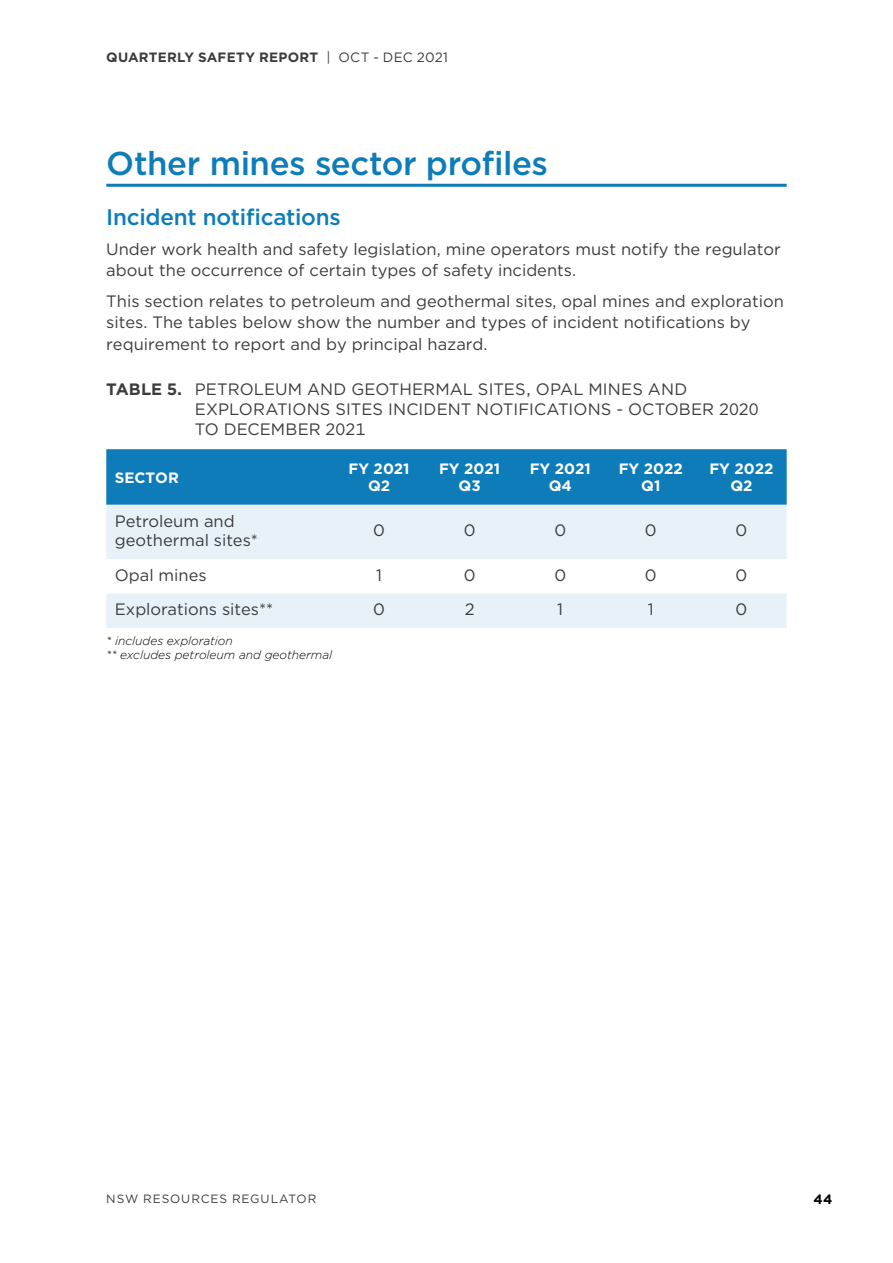
<style>
.page{position:relative;width:893px;height:1263px;background:#fff}
.page>*{position:absolute;margin:0;border:0;box-sizing:border-box;transform-origin:0 0}
.H2{font:500 33px "Gotham";letter-spacing:-.015em;color:#0d7cb9}
.H3{font:500 22.5px "Gotham";letter-spacing:-.01em;color:#0d7cb9}
.body{font:16.5px/21.6px "Gotham";color:#3c3c3b}
.Tables_-_ordered_lis{font:16.5px/19.8px "Gotham";letter-spacing:.005em;color:#3c3c3b}
.table_body{font:16.5px/19.8px "Gotham";color:#3c3c3b}
.Tables_-_ordered_lis-2{font:700 16.5px "Gotham";color:#3c3c3b}
.table_H1{font:700 15px/16.5px "Gotham";color:#fff;text-align:center}
.t1{font:700 13.5px "Gotham";letter-spacing:.015em;color:#3c3c3b}
.t2{font:700 13.5px "Gotham";color:#000}
.t3{font:italic 300 12px "Gotham";color:#000}
.t4{font:12px "Gotham";letter-spacing:.075em;color:#3c3c3b}
.s1{font-weight:400}
.s2{font-weight:700}
</style>
<div class="page">
<hr style="left:106px;top:184px;width:681px;height:3px;background:#0d7cb9">
<div style="left:106px;top:449px;width:681px;height:56px;background:#0d7cb9"></div>
<div style="left:106px;top:505px;width:681px;height:123px;background:#e7f2f8"></div>
<svg style="left:106px;top:559px;width:681px;height:34px"></svg>
<p class="t1" style="left:106px;top:48px;width:343px">QUARTERLY SAFETY REPORT <span class="s1">| OCT - DEC 2021</span></p>
<p class="H2" style="left:106px;top:142px;width:443px">Other mines sector profiles</p>
<p class="H3" style="left:106px;top:202px;width:236px">Incident notifications</p>
<p class="body" style="left:106px;top:238px;width:676px">Under work health and safety legislation, mine operators must notify the regulator about the occurrence of certain types of safety incidents.</p>
<p class="body" style="left:106px;top:290px;width:679px">This section relates to petroleum and geothermal sites, opal mines and exploration sites. The tables below show the number and types of incident notifications by requirement to report and by principal hazard.</p>
<p class="Tables_-_ordered_lis-2" style="left:106px;top:378px;width:22px">Table</p>
<p class="Tables_-_ordered_lis" style="left:195px;top:379px;width:565px;text-indent:-28px"><span class="s2">5.</span> PETROLEUM AND GEOTHERMAL SITES, OPAL MINES AND<br>EXPLORATIONS SITES INCIDENT NOTIFICATIONS - OCTOBER 2020<br>TO DECEMBER 2021</p>
<p class="table_H1" style="left:115px;top:469px;width:66px">SECTOR</p>
<p class="table_H1" style="left:349px;top:461px;width:63px">FY 2021<br>Q2</p>
<p class="table_H1" style="left:439px;top:461px;width:63px">FY 2021<br>Q3</p>
<p class="table_H1" style="left:530px;top:461px;width:63px">FY 2021<br>Q4</p>
<p class="table_H1" style="left:619px;top:461px;width:66px">FY 2022<br>Q1</p>
<p class="table_H1" style="left:709px;top:461px;width:66px">FY 2022<br>Q2</p>
<p class="table_body" style="left:115px;top:510px;width:145px">Petroleum and geothermal sites*</p>
<p class="table_body" style="left:373px;top:520px;width:13px">0</p>
<p class="table_body" style="left:464px;top:520px;width:13px">0</p>
<p class="table_body" style="left:554px;top:520px;width:13px">0</p>
<p class="table_body" style="left:645px;top:520px;width:13px">0</p>
<p class="table_body" style="left:735px;top:520px;width:13px">0</p>
<p class="table_body" style="left:115px;top:565px;width:93px">Opal mines</p>
<p class="table_body" style="left:376px;top:565px;width:7px">1</p>
<p class="table_body" style="left:464px;top:565px;width:13px">0</p>
<p class="table_body" style="left:554px;top:565px;width:13px">0</p>
<p class="table_body" style="left:645px;top:565px;width:13px">0</p>
<p class="table_body" style="left:735px;top:565px;width:13px">0</p>
<p class="table_body" style="left:115px;top:599px;width:160px">Explorations sites**</p>
<p class="table_body" style="left:373px;top:599px;width:13px">0</p>
<p class="table_body" style="left:465px;top:599px;width:11px">2</p>
<p class="table_body" style="left:557px;top:599px;width:7px">1</p>
<p class="table_body" style="left:648px;top:599px;width:7px">1</p>
<p class="table_body" style="left:735px;top:599px;width:13px">0</p>
<p class="t3" style="left:106px;top:633px;width:128px">* includes exploration</p>
<p class="t3" style="left:106px;top:647px;width:227px">** excludes petroleum and geothermal</p>
<p class="t4" style="left:106px;top:1191px;width:212px">NSW RESOURCES REGULATOR</p>
<p class="t2" style="left:813px;top:1190px;width:20px">44</p>
</div>
